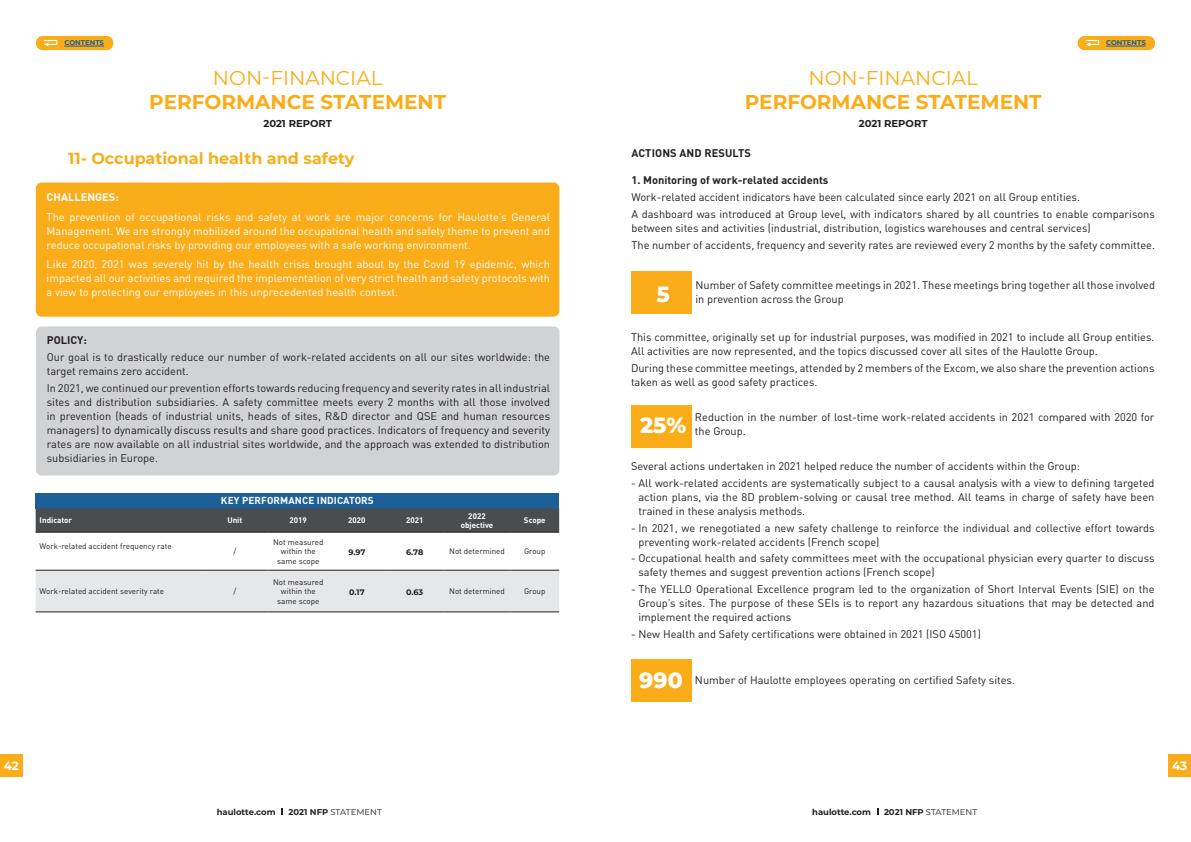
<style>
.page{position:relative;width:1191px;height:842px;background:#fff}
.page>*{position:absolute;margin:0;border:0;box-sizing:border-box;transform-origin:0 0}
.t1{font:800 22px "Montserrat";color:#fff}
.t2{font:700 20px "Montserrat";color:#faad19}
.t3{font:20px "Montserrat";color:#faad19}
.t4{font:700 16px "Montserrat";color:#faad19}
.t5{font:700 12px "Montserrat";color:#fff}
.t6{font:11px/14px "DIN Pro";color:#231f20}
.t7{font:11px/14px "DIN Pro";color:#fff;text-align:justify}
.t8{font:700 11px "DIN Pro";color:#231f20}
.t9{font:700 11px "DIN Pro";color:#fff}
.Titres_tableaux{font:700 10px "DIN Pro";letter-spacing:.01em;color:#fff}
.t10{font:700 10px "Montserrat";color:#231f20}
.t11{font:8.4px "Montserrat";color:#231f20}
.t12{font:700 8.4px "Montserrat";color:#231f20}
.t13{font:8px/9.6px "DIN Pro";color:#231f20;text-align:center}
.t14{font:700 8px/9.6px "DIN Pro";color:#fff;text-align:center}
.t15{font:700 8px "Montserrat";color:#231f20}
.t16{font:700 6.9px "Montserrat";color:#175d9e}
.s1{font-weight:700}
</style>
<div class="page">
<div style="left:1077px;top:36px;width:78px;height:14px;background:#faad19;border-radius:7px"></div>
<div style="left:36px;top:36px;width:77px;height:14px;background:#faad19;border-radius:7px"></div>
<div style="left:0;top:754px;width:23px;height:23px;background:#faad19"></div>
<div style="left:1168px;top:754px;width:23px;height:23px;background:#faad19"></div>
<svg style="left:281px;top:809px;width:2px;height:6px"></svg>
<hr style="left:1106px;top:46px;width:39px;height:1px;background:#175d9e">
<svg style="left:1085px;top:39px;width:14px;height:7px"></svg>
<hr style="left:64px;top:46px;width:40px;height:1px;background:#175d9e">
<svg style="left:43px;top:39px;width:15px;height:7px"></svg>
<div style="left:36px;top:183px;width:523px;height:134px;background:#faad19;border-radius:6px"></div>
<div style="left:36px;top:326px;width:523px;height:149px;background:#d1d2d4;border-radius:6px"></div>
<div style="left:631px;top:271px;width:61px;height:43px;background:#faad19"></div>
<div style="left:631px;top:405px;width:61px;height:43px;background:#faad19"></div>
<div style="left:631px;top:659px;width:61px;height:42px;background:#faad19"></div>
<div style="left:36px;top:493px;width:523px;height:15px;background:#1c5e98"></div>
<svg style="left:36px;top:508px;width:523px;height:24px;background:#494b4d"></svg>
<div style="left:36px;top:571px;width:523px;height:41px;background:#e6e7e9"></div>
<hr style="left:36px;top:532px;width:165px;height:1px;background:#231f20">
<hr style="left:201px;top:532px;width:67px;height:1px;background:#231f20">
<hr style="left:268px;top:532px;width:60px;height:1px;background:#231f20">
<hr style="left:328px;top:532px;width:58px;height:1px;background:#231f20">
<hr style="left:386px;top:532px;width:57px;height:1px;background:#231f20">
<hr style="left:443px;top:532px;width:67px;height:1px;background:#231f20">
<hr style="left:510px;top:532px;width:49px;height:1px;background:#231f20">
<hr style="left:36px;top:570px;width:165px;height:1px;background:#231f20">
<hr style="left:201px;top:570px;width:67px;height:1px;background:#231f20">
<hr style="left:268px;top:570px;width:60px;height:1px;background:#231f20">
<hr style="left:328px;top:570px;width:58px;height:1px;background:#231f20">
<hr style="left:386px;top:570px;width:57px;height:1px;background:#231f20">
<hr style="left:443px;top:570px;width:67px;height:1px;background:#231f20">
<hr style="left:510px;top:570px;width:49px;height:1px;background:#231f20">
<hr style="left:36px;top:612px;width:165px;height:1px;background:#231f20">
<hr style="left:201px;top:612px;width:67px;height:1px;background:#231f20">
<hr style="left:268px;top:612px;width:60px;height:1px;background:#231f20">
<hr style="left:328px;top:612px;width:58px;height:1px;background:#231f20">
<hr style="left:386px;top:612px;width:57px;height:1px;background:#231f20">
<hr style="left:443px;top:612px;width:67px;height:1px;background:#231f20">
<hr style="left:510px;top:612px;width:49px;height:1px;background:#231f20">
<p class="t16" style="left:64px;top:38px;width:41px">CONTENTS</p>
<p class="t16" style="left:1106px;top:38px;width:41px">CONTENTS</p>
<h2 class="t3" style="left:213px;top:64px;width:171px">NON-FINANCIAL</h2>
<h2 class="t2" style="left:149px;top:88px;width:298px">PERFORMANCE STATEMENT</h2>
<p class="t10" style="left:263px;top:117px;width:70px">2021 REPORT</p>
<h2 class="t3" style="left:808px;top:64px;width:171px">NON-FINANCIAL</h2>
<h2 class="t2" style="left:745px;top:88px;width:298px">PERFORMANCE STATEMENT</h2>
<p class="t10" style="left:859px;top:117px;width:70px">2021 REPORT</p>
<p class="t4" style="left:68px;top:147px;width:288px">11- Occupational health and safety</p>
<p class="t9" style="left:47px;top:189px;width:74px">CHALLENGES:</p>
<p class="t7" style="left:47px;top:209px;width:505px">The prevention of occupational risks and safety at work are major concerns for Haulotte’s General Management. We are strongly mobilized around the occupational health and safety theme to prevent and reduce occupational risks by providing our employees with a safe working environment.</p>
<p class="t7" style="left:47px;top:257px;width:505px">Like 2020, 2021 was severely hit by the health crisis brought about by the Covid 19 epidemic, which impacted all our activities and required the implementation of very strict health and safety protocols with a view to protecting our employees in this unprecedented health context.</p>
<p class="t8" style="left:47px;top:333px;width:42px">POLICY:</p>
<p class="t6" style="left:47px;top:350px;width:505px">Our goal is to drastically reduce our number of work-related accidents on all our sites worldwide: the target remains zero accident.</p>
<p class="t6" style="left:47px;top:381px;width:505px;text-align:justify">In 2021, we continued our prevention efforts towards reducing frequency and severity rates in all industrial sites and distribution subsidiaries. A safety committee meets every 2 months with all those involved in prevention (heads of industrial units, heads of sites, R&amp;D director and QSE and human resources managers) to dynamically discuss results and share good practices. Indicators of frequency and severity rates are now available on all industrial sites worldwide, and the approach was extended to distribution subsidiaries in Europe.</p>
<p class="Titres_tableaux" style="left:221px;top:494px;width:154px">KEY PERFORMANCE INDICATORS</p>
<p class="t14" style="left:40px;top:515px;width:34px">Indicator</p>
<p class="t14" style="left:227px;top:515px;width:16px">Unit</p>
<p class="t14" style="left:290px;top:515px;width:19px">2019</p>
<p class="t14" style="left:348px;top:515px;width:19px">2020</p>
<p class="t14" style="left:406px;top:515px;width:19px">2021</p>
<p class="t14" style="left:461px;top:511px;width:34px">2022 objective</p>
<p class="t14" style="left:524px;top:515px;width:23px">Scope</p>
<p class="t13" style="left:40px;top:541px;width:133px">Work-related accident frequency rate</p>
<p class="t13" style="left:233px;top:546px;width:4px">/</p>
<p class="t13" style="left:273px;top:537px;width:52px">Not measured within the same scope</p>
<p class="t15" style="left:348px;top:546px;width:19px">9.97</p>
<p class="t15" style="left:406px;top:546px;width:19px">6.78</p>
<p class="t13" style="left:449px;top:546px;width:57px">Not determined</p>
<p class="t13" style="left:524px;top:546px;width:23px">Group</p>
<p class="t13" style="left:40px;top:586px;width:126px">Work-related accident severity rate</p>
<p class="t13" style="left:233px;top:586px;width:4px">/</p>
<p class="t13" style="left:273px;top:576px;width:52px">Not measured within the same scope</p>
<p class="t15" style="left:349px;top:586px;width:17px">0.17</p>
<p class="t15" style="left:406px;top:586px;width:19px">0.63</p>
<p class="t13" style="left:449px;top:586px;width:57px">Not determined</p>
<p class="t13" style="left:524px;top:586px;width:23px">Group</p>
<p class="t8" style="left:631px;top:145px;width:121px">ACTIONS AND RESULTS</p>
<p class="t8" style="left:631px;top:173px;width:198px">1. Monitoring of work-related accidents</p>
<p class="t6" style="left:631px;top:190px;width:450px">Work-related accident indicators have been calculated since early 2021 on all Group entities.</p>
<p class="t6" style="left:631px;top:206px;width:525px">A dashboard was introduced at Group level, with indicators shared by all countries to enable comparisons between sites and activities (industrial, distribution, logistics warehouses and central services)</p>
<p class="t6" style="left:631px;top:237px;width:525px">The number of accidents, frequency and severity rates are reviewed every 2 months by the safety committee.</p>
<p class="t1" style="left:656px;top:278px;width:15px">5</p>
<p class="t6" style="left:695px;top:278px;width:461px">Number of Safety committee meetings in 2021. These meetings bring together all those involved in prevention across the Group</p>
<p class="t6" style="left:631px;top:330px;width:525px">This committee, originally set up for industrial purposes, was modified in 2021 to include all Group entities.<br>All activities are now represented, and the topics discussed cover all sites of the Haulotte Group.</p>
<p class="t6" style="left:631px;top:360px;width:525px">During these committee meetings, attended by 2 members of the Excom, we also share the prevention actions taken as well as good safety practices.</p>
<p class="t1" style="left:640px;top:409px;width:48px">25%</p>
<p class="t6" style="left:695px;top:409px;width:461px">Reduction in the number of lost-time work-related accidents in 2021 compared with 2020 for the Group.</p>
<p class="t6" style="left:631px;top:458px;width:450px">Several actions undertaken in 2021 helped reduce the number of accidents within the Group:</p>
<p class="t6" style="left:638px;top:475px;width:517px;text-align:justify;text-indent:-7px">- All work-related accidents are systematically subject to a causal analysis with a view to defining targeted action plans, via the 8D problem-solving or causal tree method. All teams in charge of safety have been trained in these analysis methods.</p>
<p class="t6" style="left:638px;top:520px;width:517px;text-indent:-7px">- In 2021, we renegotiated a new safety challenge to reinforce the individual and collective effort towards preventing work-related accidents (French scope)</p>
<p class="t6" style="left:638px;top:551px;width:517px;text-indent:-7px">- Occupational health and safety committees meet with the occupational physician every quarter to discuss safety themes and suggest prevention actions (French scope)</p>
<p class="t6" style="left:638px;top:582px;width:517px;text-align:justify;text-indent:-7px">- The YELLO Operational Excellence program led to the organization of Short Interval Events (SIE) on the Group’s sites. The purpose of these SEIs is to report any hazardous situations that may be detected and implement the required actions</p>
<p class="t6" style="left:631px;top:627px;width:351px">- New Health and Safety certifications were obtained in 2021 (ISO 45001)</p>
<p class="t1" style="left:639px;top:664px;width:45px">990</p>
<p class="t6" style="left:695px;top:672px;width:321px">Number of Haulotte employees operating on certified Safety sites.</p>
<p class="t5" style="left:4px;top:757px;width:17px">42</p>
<p class="t5" style="left:1172px;top:757px;width:17px">43</p>
<p class="t12" style="left:217px;top:806px;width:60px">haulotte.com</p>
<p class="t11" style="left:288px;top:806px;width:95px"><span class="s1">2021 NFP</span> STATEMENT</p>
<p class="t12" style="left:812px;top:806px;width:60px">haulotte.com</p>
<p class="t11" style="left:884px;top:806px;width:95px"><span class="s1">2021 NFP</span> STATEMENT</p>
</div>
